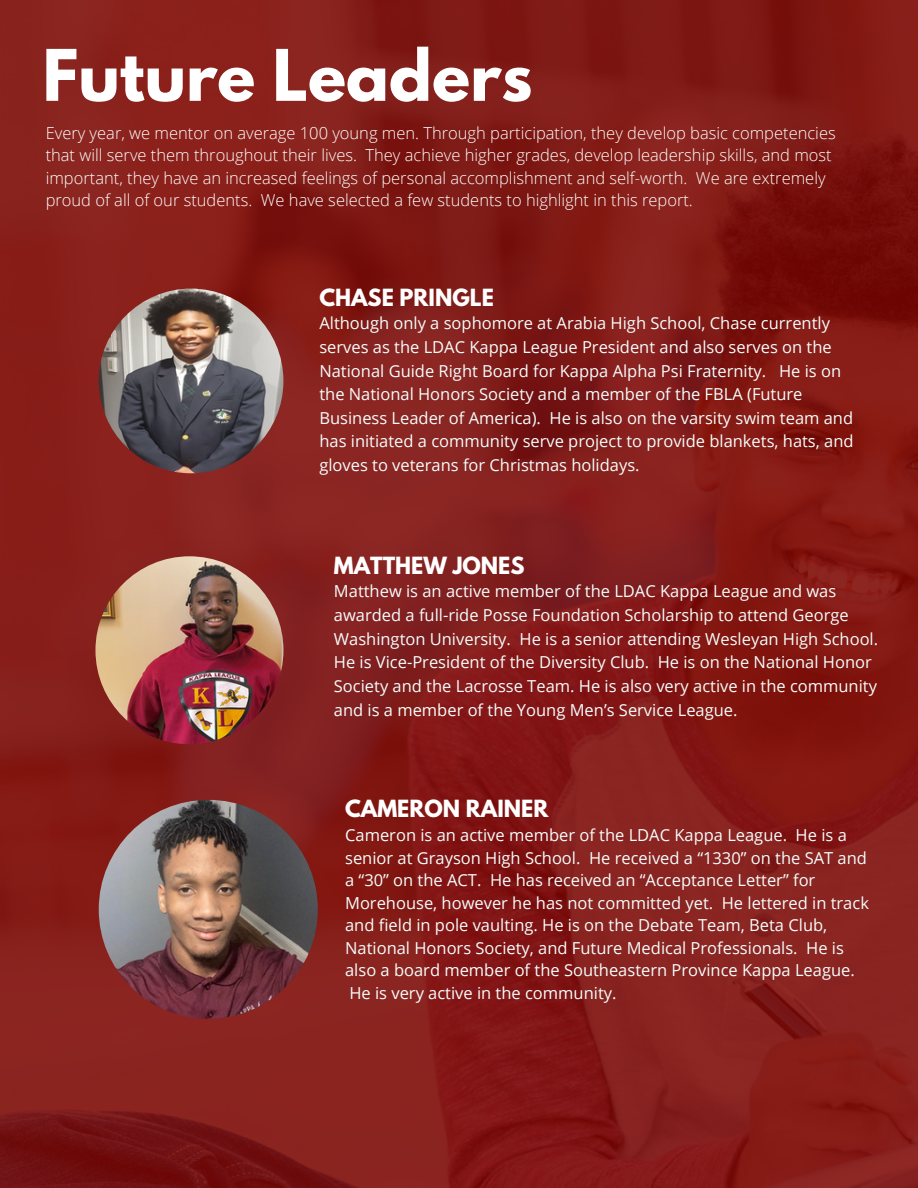
<style>
.page{position:relative;width:918px;height:1188px;background:#fff}
.page>*{position:absolute;margin:0;border:0;box-sizing:border-box;transform-origin:0 0}
.t1{font:700 63px "League Spartan";color:#fff}
.t2{font:700 21px "League Spartan";color:#fff}
.t3{font:16.5px/23.7px "Open Sans";color:#f5fdfc}
.t4{font:300 16.5px/22.5px "Open Sans";color:#fff}
</style>
<div class="page">
<img style="left:0;top:0;width:918px;height:1188px">
<img style="left:99px;top:289px;width:184px;height:184px;border-radius:50%">
<img style="left:95px;top:556px;width:188px;height:188px;border-radius:50%">
<img style="left:99px;top:800px;width:219px;height:219px;border-radius:50%">
<p class="t1" style="left:43px;top:44px;width:491px">Future Leaders</p>
<p class="t4" style="left:46px;top:121px;width:792px">Every year, we mentor on average 100 young men. Through participation, they develop basic competencies that will serve them throughout their lives. They achieve higher grades, develop leadership skills, and most important, they have an increased feelings of personal accomplishment and self-worth. We are extremely proud of all of our students. We have selected a few students to highlight in this report.</p>
<p class="t2" style="left:319px;top:287px;width:176px">CHASE PRINGLE</p>
<p class="t3" style="left:319px;top:311px;width:536px">Although only a sophomore at Arabia High School, Chase currently serves as the LDAC Kappa League President and also serves on the National Guide Right Board for Kappa Alpha Psi Fraternity. He is on the National Honors Society and a member of the FBLA (Future Business Leader of America). He is also on the varsity swim team and has initiated a community serve project to provide blankets, hats, and gloves to veterans for Christmas holidays.</p>
<p class="t2" style="left:334px;top:555px;width:192px">MATTHEW JONES</p>
<p class="t3" style="left:334px;top:579px;width:546px">Matthew is an active member of the LDAC Kappa League and was awarded a full-ride Posse Foundation Scholarship to attend George Washington University. He is a senior attending Wesleyan High School.<br>He is Vice-President of the Diversity Club. He is on the National Honor Society and the Lacrosse Team. He is also very active in the community and is a member of the Young Men’s Service League.</p>
<p class="t2" style="left:345px;top:798px;width:205px">CAMERON RAINER</p>
<p class="t3" style="left:345px;top:823px;width:525px;line-height:22.5px">Cameron is an active member of the LDAC Kappa League. He is a senior at Grayson High School. He received a “1330” on the SAT and a “30” on the ACT. He has received an “Acceptance Letter” for Morehouse, however he has not committed yet. He lettered in track and field in pole vaulting. He is on the Debate Team, Beta Club, National Honors Society, and Future Medical Professionals. He is also a board member of the Southeastern Province Kappa League.<br>He is very active in the community.</p>
</div>
